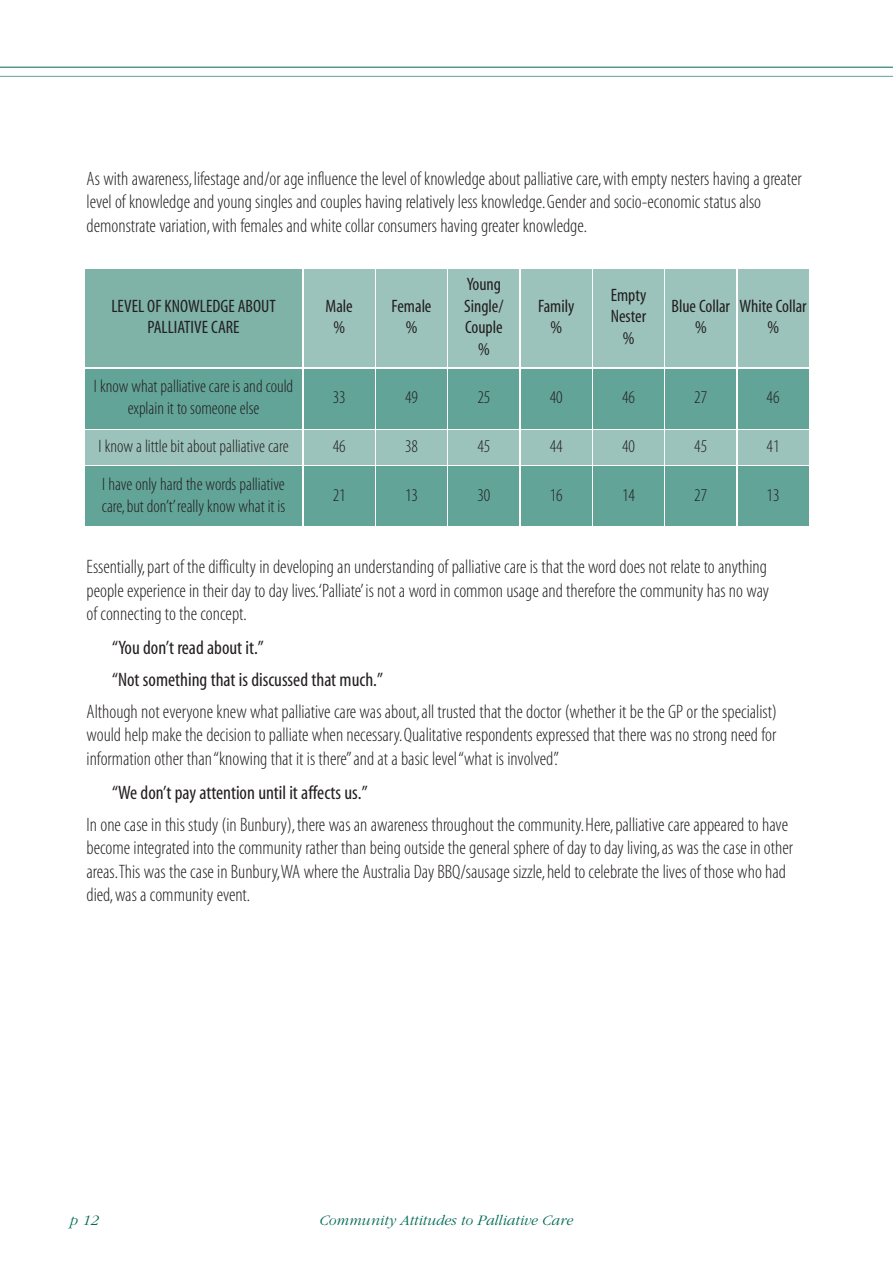
<style>
.page{position:relative;width:893px;height:1263px;background:#fff}
.page>*{position:absolute;margin:0;border:0;box-sizing:border-box;transform-origin:0 0}
.t1{font:19.5px/23.4px "Myriad MM 215 300";color:#231f20}
.t2{font:19.5px/32px "Myriad MM 400 300";color:#231f20}
.t3{font:18px/21.6px "Myriad MM 215 300";color:#231f20;text-align:center}
.t4{font:18px/21.6px "Myriad MM 400 300";color:#231f20;text-align:center}
.t5{font:italic 300 15px "Garamond";color:#006a53}
</style>
<div class="page">
<hr style="left:0;top:67px;width:892px;height:1px;background:#006a53">
<hr style="left:0;top:76px;width:892px;height:1px;background:#62a498">
<div style="left:85px;top:369px;width:217px;height:59px;background:#62a498"></div>
<div style="left:304px;top:369px;width:70px;height:59px;background:#62a498"></div>
<div style="left:376px;top:369px;width:70px;height:59px;background:#62a498"></div>
<div style="left:448px;top:369px;width:71px;height:59px;background:#62a498"></div>
<div style="left:521px;top:369px;width:70px;height:59px;background:#62a498"></div>
<div style="left:593px;top:369px;width:70px;height:59px;background:#62a498"></div>
<div style="left:665px;top:369px;width:71px;height:59px;background:#62a498"></div>
<div style="left:738px;top:369px;width:70px;height:59px;background:#62a498"></div>
<div style="left:85px;top:431px;width:217px;height:34px;background:#9cc3bb"></div>
<div style="left:304px;top:431px;width:70px;height:34px;background:#9cc3bb"></div>
<div style="left:376px;top:431px;width:70px;height:34px;background:#9cc3bb"></div>
<div style="left:448px;top:431px;width:71px;height:34px;background:#9cc3bb"></div>
<div style="left:521px;top:431px;width:70px;height:34px;background:#9cc3bb"></div>
<div style="left:593px;top:431px;width:70px;height:34px;background:#9cc3bb"></div>
<div style="left:665px;top:431px;width:71px;height:34px;background:#9cc3bb"></div>
<div style="left:738px;top:431px;width:70px;height:34px;background:#9cc3bb"></div>
<div style="left:85px;top:467px;width:217px;height:59px;background:#62a498"></div>
<div style="left:304px;top:467px;width:70px;height:59px;background:#62a498"></div>
<div style="left:376px;top:467px;width:70px;height:59px;background:#62a498"></div>
<div style="left:448px;top:467px;width:71px;height:59px;background:#62a498"></div>
<div style="left:521px;top:467px;width:70px;height:59px;background:#62a498"></div>
<div style="left:593px;top:467px;width:70px;height:59px;background:#62a498"></div>
<div style="left:665px;top:467px;width:71px;height:59px;background:#62a498"></div>
<div style="left:738px;top:467px;width:70px;height:59px;background:#62a498"></div>
<div style="left:85px;top:269px;width:217px;height:98px;background:#7fb3a8"></div>
<div style="left:304px;top:269px;width:70px;height:98px;background:#9cc3bb"></div>
<div style="left:376px;top:269px;width:70px;height:98px;background:#9cc3bb"></div>
<div style="left:448px;top:269px;width:71px;height:98px;background:#9cc3bb"></div>
<div style="left:521px;top:269px;width:70px;height:98px;background:#9cc3bb"></div>
<div style="left:593px;top:269px;width:70px;height:98px;background:#9cc3bb"></div>
<div style="left:665px;top:269px;width:71px;height:98px;background:#9cc3bb"></div>
<div style="left:738px;top:269px;width:70px;height:98px;background:#9cc3bb"></div>
<p class="t1" style="left:87px;top:169px;width:716px">As with awareness,lifestage and/or age influence the level of knowledge about palliative care,with empty nesters having a greater level of knowledge and young singles and couples having relatively less knowledge.Gender and socio-economic status also demonstrate variation,with females and white collar consumers having greater knowledge.</p>
<p class="t4" style="left:111px;top:296px;width:166px">LEVEL OF KNOWLEDGE ABOUT<br>PALLIATIVE CARE</p>
<p class="t4" style="left:325px;top:296px;width:29px">Male %</p>
<p class="t4" style="left:391px;top:296px;width:41px">Female %</p>
<p class="t4" style="left:464px;top:275px;width:41px">Young<br>Single/<br>Couple %</p>
<p class="t4" style="left:538px;top:296px;width:38px">Family %</p>
<p class="t4" style="left:610px;top:286px;width:37px">Empty<br>Nester %</p>
<p class="t4" style="left:671px;top:296px;width:60px">Blue Collar %</p>
<p class="t4" style="left:739px;top:296px;width:69px">White Collar %</p>
<p class="t3" style="left:94px;top:377px;width:201px">I know what palliative care is and could explain it to someone else</p>
<p class="t3" style="left:333px;top:388px;width:14px">33</p>
<p class="t3" style="left:405px;top:388px;width:14px">49</p>
<p class="t3" style="left:477px;top:388px;width:14px">25</p>
<p class="t3" style="left:549px;top:388px;width:14px">40</p>
<p class="t3" style="left:622px;top:388px;width:14px">46</p>
<p class="t3" style="left:694px;top:388px;width:14px">27</p>
<p class="t3" style="left:766px;top:388px;width:14px">46</p>
<p class="t3" style="left:99px;top:437px;width:191px">I know a little bit about palliative care</p>
<p class="t3" style="left:333px;top:437px;width:14px">46</p>
<p class="t3" style="left:405px;top:437px;width:14px">38</p>
<p class="t3" style="left:477px;top:437px;width:14px">45</p>
<p class="t3" style="left:549px;top:437px;width:14px">44</p>
<p class="t3" style="left:622px;top:437px;width:14px">40</p>
<p class="t3" style="left:694px;top:437px;width:14px">45</p>
<p class="t3" style="left:766px;top:437px;width:14px">41</p>
<p class="t3" style="left:102px;top:475px;width:185px;text-align:left">I have only hard the words palliative care,but don’t’really know what it is</p>
<p class="t3" style="left:333px;top:486px;width:14px">21</p>
<p class="t3" style="left:405px;top:486px;width:14px">13</p>
<p class="t3" style="left:477px;top:486px;width:14px">30</p>
<p class="t3" style="left:549px;top:486px;width:14px">16</p>
<p class="t3" style="left:622px;top:486px;width:14px">14</p>
<p class="t3" style="left:694px;top:486px;width:14px">27</p>
<p class="t3" style="left:766px;top:486px;width:14px">13</p>
<p class="t1" style="left:87px;top:557px;width:684px;text-align:justify">Essentially,part of the difficulty in developing an understanding of palliative care is that the word does not relate to anything people experience in their day to day lives.‘Palliate’is not a word in common usage and therefore the community has no way of connecting to the concept.</p>
<p class="t2" style="left:112px;top:634px;width:272px">“You don’t read about it.”<br>“Not something that is discussed that much.”</p>
<p class="t1" style="left:87px;top:702px;width:691px;text-align:justify">Although not everyone knew what palliative care was about,all trusted that the doctor (whether it be the GP or the specialist) would help make the decision to palliate when necessary.Qualitative respondents expressed that there was no strong need for information other than “knowing that it is there”and at a basic level “what is involved”.</p>
<p class="t2" style="left:112px;top:778px;width:257px">“We don’t pay attention until it affects us.”</p>
<p class="t1" style="left:87px;top:814px;width:708px">In one case in this study (in Bunbury),there was an awareness throughout the community.Here,palliative care appeared to have become integrated into the community rather than being outside the general sphere of day to day living,as was the case in other areas.This was the case in Bunbury,WA where the Australia Day BBQ/sausage sizzle,held to celebrate the lives of those who had died,was a community event.</p>
<p class="t5" style="left:70px;top:1215px;width:30px">p 12</p>
<p class="t5" style="left:319px;top:1215px;width:255px">Community Attitudes to Palliative Care</p>
</div>
